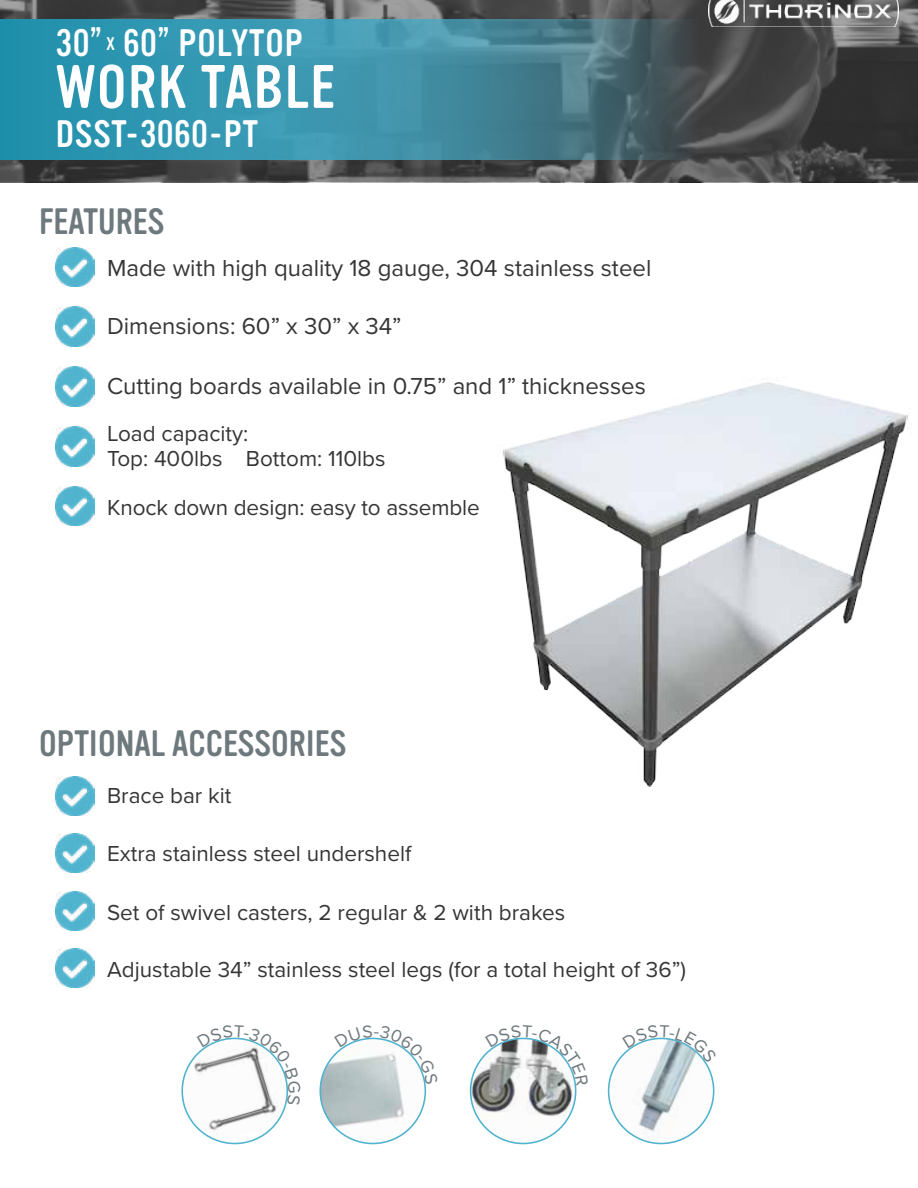
<style>
.page{position:relative;width:918px;height:1188px;background:#fff}
.page>*{position:absolute;margin:0;border:0;box-sizing:border-box;transform-origin:0 0}
.t1{font:60px "Vinyl OT";letter-spacing:.025em;color:#fff}
.t2{font:37.5px "Vinyl OT";letter-spacing:.025em;color:#fff}
.t3{font:36px "Vinyl OT";color:#6e797d}
.t4{font:24px "Proxima Nova";color:#373637}
.t5{font:22.5px/25.5px "Proxima Nova";color:#373637}
</style>
<div class="page">
<img style="left:56px;top:247px;width:39px;height:39px">
<img style="left:56px;top:427px;width:39px;height:39px">
<img style="left:56px;top:486px;width:39px;height:40px">
<img style="left:56px;top:307px;width:39px;height:39px">
<img style="left:56px;top:776px;width:39px;height:39px">
<img style="left:56px;top:367px;width:39px;height:39px">
<img style="left:56px;top:948px;width:39px;height:40px">
<img style="left:56px;top:891px;width:39px;height:39px">
<img style="left:56px;top:834px;width:39px;height:39px">
<svg style="left:0;top:0;width:917px;height:182px;background:#4a4a4b"></svg>
<img style="left:708px;top:0;width:190px;height:27px">
<svg style="left:0;top:19px;width:697px;height:140px;background:#3b889d"></svg>
<hr style="left:917px;top:0;width:1px;height:183px;background:#373637">
<img style="left:502px;top:378px;width:410px;height:409px">
<img style="left:609px;top:1038px;width:105px;height:106px;border-radius:53px">
<img style="left:471px;top:1038px;width:105px;height:106px;border-radius:53px">
<img style="left:320px;top:1038px;width:105px;height:106px;border-radius:53px">
<img style="left:182px;top:1053px;width:105px;height:88px">
<svg style="left:622px;top:1037px;width:85px;height:26px"></svg>
<svg style="left:485px;top:1037px;width:92px;height:49px"></svg>
<svg style="left:334px;top:1037px;width:92px;height:47px"></svg>
<svg style="left:197px;top:1037px;width:92px;height:68px"></svg>
<h2 class="t2" style="left:56px;top:22px;width:249px">30” <sup>X</sup> 60” POLYTOP</h2>
<h1 class="t1" style="left:56px;top:54px;width:281px">WORK TABLE</h1>
<h2 class="t2" style="left:56px;top:114px;width:204px">DSST-3060-PT</h2>
<h3 class="t3" style="left:39px;top:202px;width:127px">FEATURES</h3>
<p class="t4" style="left:107px;top:250px;width:546px">Made with high quality 18 gauge, 304 stainless steel</p>
<p class="t4" style="left:107px;top:308px;width:296px">Dimensions: 60” x 30” x 34”</p>
<p class="t4" style="left:107px;top:368px;width:540px">Cutting boards available in 0.75” and 1” thicknesses</p>
<p class="t5" style="left:107px;top:420px;width:280px">Load capacity:<br>Top: 400lbs Bottom: 110lbs</p>
<p class="t5" style="left:107px;top:493px;width:374px">Knock down design: easy to assemble</p>
<h3 class="t3" style="left:39px;top:723px;width:308px">OPTIONAL ACCESSORIES</h3>
<p class="t5" style="left:107px;top:782px;width:126px">Brace bar kit</p>
<p class="t5" style="left:107px;top:839px;width:306px">Extra stainless steel undershelf</p>
<p class="t5" style="left:107px;top:898px;width:460px">Set of swivel casters, 2 regular &amp; 2 with brakes</p>
<p class="t5" style="left:107px;top:956px;width:580px">Adjustable 34” stainless steel legs (for a total height of 36”)</p>
</div>
